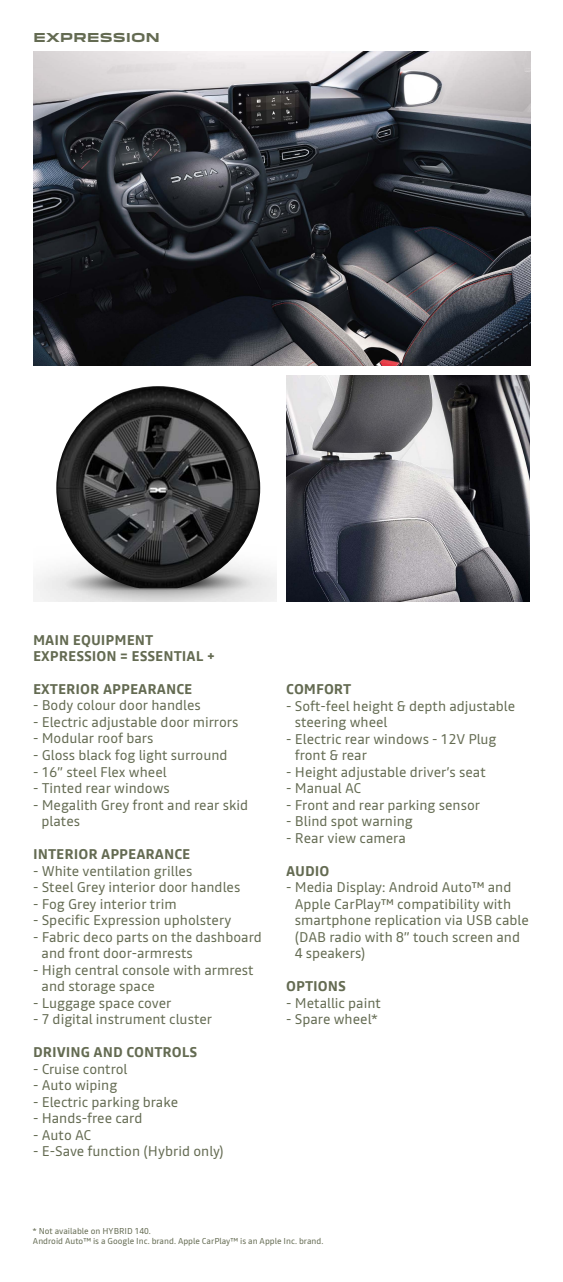
<style>
.page{position:relative;width:563px;height:1282px;background:#fff}
.page>*{position:absolute;margin:0;border:0;box-sizing:border-box;transform-origin:0 0}
.t1{font:14px/16.5px "Read";color:#646b52}
.t2{font:700 14px/16.5px "Read";color:#646b52}
.t3{font:700 12px "Dacia Block Extended";color:#646b52}
.t4{font:8.5px/10px "Read";color:#646b52}
</style>
<div class="page">
<img style="left:33px;top:51px;width:497px;height:314px">
<img style="left:33px;top:482px;width:243px;height:120px">
<img style="left:286px;top:375px;width:244px;height:227px">
<img style="left:56px;top:386px;width:204px;height:202px">
<p class="t3" style="left:33px;top:31px;width:128px">EXPRESSION</p>
<p class="t2" style="left:33px;top:631px;width:183px">MAIN EQUIPMENT<br>EXPRESSION = ESSENTIAL +</p>
<p class="t2" style="left:33px;top:680px;width:161px">EXTERIOR APPEARANCE</p>
<p class="t1" style="left:33px;top:697px;width:169px">- Body colour door handles</p>
<p class="t1" style="left:33px;top:713px;width:207px">- Electric adjustable door mirrors</p>
<p class="t1" style="left:33px;top:730px;width:122px">- Modular roof bars</p>
<p class="t1" style="left:33px;top:746px;width:196px">- Gloss black fog light surround</p>
<p class="t1" style="left:33px;top:763px;width:135px">- 16” steel Flex wheel</p>
<p class="t1" style="left:33px;top:779px;width:138px">- Tinted rear windows</p>
<p class="t1" style="left:42px;top:796px;width:208px;text-indent:-8px">- Megalith Grey front and rear skid plates</p>
<p class="t2" style="left:33px;top:845px;width:159px">INTERIOR APPEARANCE</p>
<p class="t1" style="left:33px;top:862px;width:161px">- White ventilation grilles</p>
<p class="t1" style="left:33px;top:878px;width:209px">- Steel Grey interior door handles</p>
<p class="t1" style="left:33px;top:895px;width:145px">- Fog Grey interior trim</p>
<p class="t1" style="left:33px;top:911px;width:200px">- Specific Expression upholstery</p>
<p class="t1" style="left:42px;top:928px;width:222px;text-indent:-8px">- Fabric deco parts on the dashboard and front door-armrests</p>
<p class="t1" style="left:42px;top:961px;width:213px;text-indent:-8px">- High central console with armrest and storage space</p>
<p class="t1" style="left:33px;top:994px;width:140px">- Luggage space cover</p>
<p class="t1" style="left:33px;top:1010px;width:181px">- 7 digital instrument cluster</p>
<p class="t2" style="left:33px;top:1043px;width:166px">DRIVING AND CONTROLS</p>
<p class="t1" style="left:33px;top:1060px;width:96px">- Cruise control</p>
<p class="t1" style="left:33px;top:1076px;width:86px">- Auto wiping</p>
<p class="t1" style="left:33px;top:1093px;width:146px">- Electric parking brake</p>
<p class="t1" style="left:33px;top:1109px;width:111px">- Hands-free card</p>
<p class="t1" style="left:33px;top:1126px;width:60px">- Auto AC</p>
<p class="t1" style="left:33px;top:1142px;width:192px">- E-Save function (Hybrid only)</p>
<p class="t2" style="left:286px;top:680px;width:67px">COMFORT</p>
<p class="t1" style="left:294px;top:697px;width:222px;text-indent:-8px">- Soft-feel height &amp; depth adjustable steering wheel</p>
<p class="t1" style="left:294px;top:730px;width:203px;text-indent:-8px">- Electric rear windows - 12V Plug front &amp; rear</p>
<p class="t1" style="left:286px;top:763px;width:201px">- Height adjustable driver’s seat</p>
<p class="t1" style="left:286px;top:779px;width:77px">- Manual AC</p>
<p class="t1" style="left:286px;top:796px;width:195px">- Front and rear parking sensor</p>
<p class="t1" style="left:286px;top:812px;width:128px">- Blind spot warning</p>
<p class="t1" style="left:286px;top:829px;width:121px">- Rear view camera</p>
<p class="t2" style="left:286px;top:862px;width:45px">AUDIO</p>
<p class="t1" style="left:294px;top:878px;width:235px;text-indent:-8px">- Media Display: Android Auto™ and<br>Apple CarPlay™ compatibility with smartphone replication via USB cable (DAB radio with 8” touch screen and<br>4 speakers)</p>
<p class="t2" style="left:286px;top:977px;width:61px">OPTIONS</p>
<p class="t1" style="left:286px;top:994px;width:96px">- Metallic paint</p>
<p class="t1" style="left:286px;top:1010px;width:93px">- Spare wheel*</p>
<p class="t4" style="left:33px;top:1225px;width:292px">* Not available on HYBRID 140.<br>Android Auto™ is a Google Inc. brand. Apple CarPlay™ is an Apple Inc. brand.</p>
</div>
